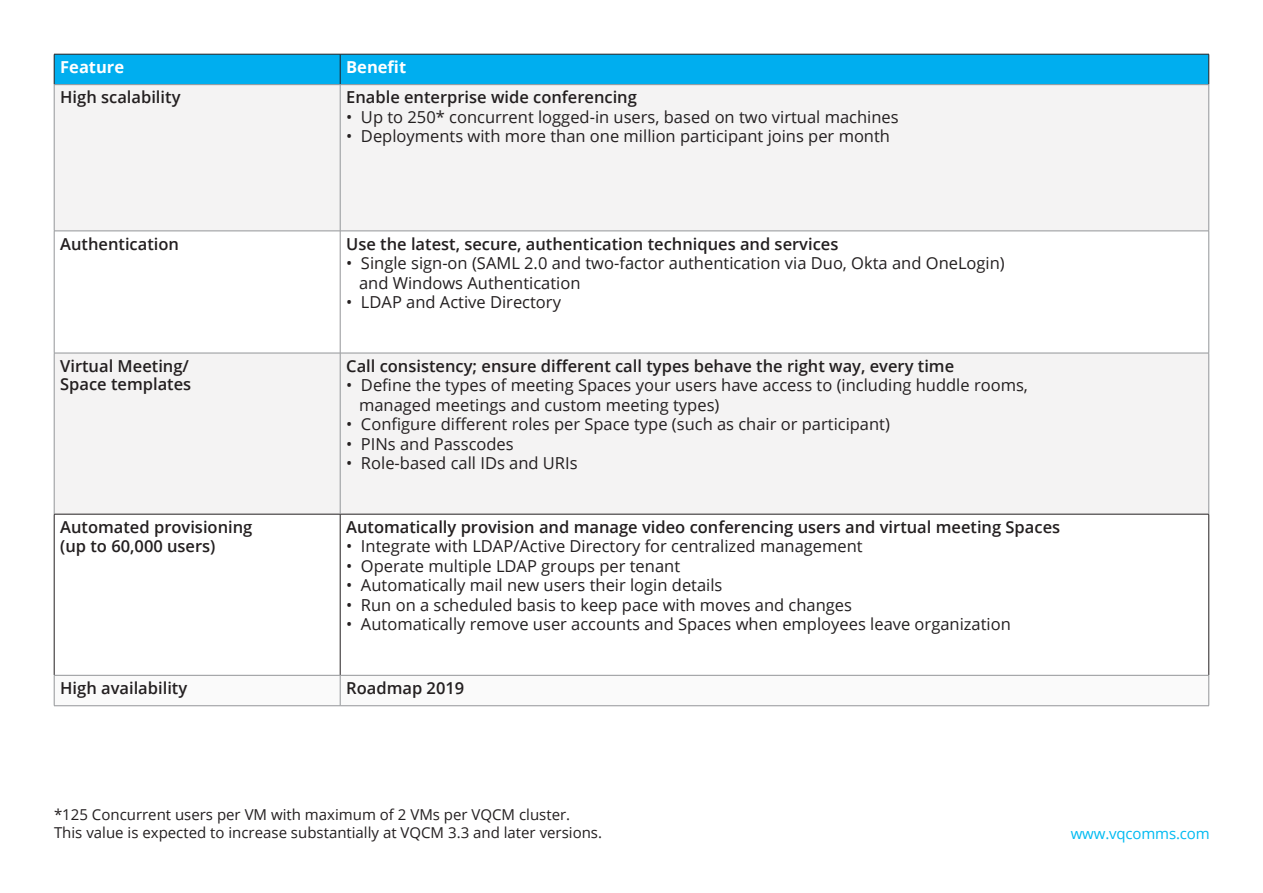
<style>
.page{position:relative;width:1263px;height:893px;background:#fff}
.page>*{position:absolute;margin:0;border:0;box-sizing:border-box;transform-origin:0 0}
.t1{font:16.5px/19.5px "Open Sans";color:#231f20}
.t2{font:600 16.5px/18px "Open Sans";color:#231f20}
.t3{font:700 16.5px "Open Sans";color:#fff}
.t4{font:15px/18px "Open Sans";color:#231f20}
.t5{font:15px "Open Sans";letter-spacing:-.01em;color:#00baf1}
</style>
<div class="page">
<div style="left:55px;top:55px;width:1153px;height:29px;background:#00aeef"></div>
<svg style="left:55px;top:85px;width:1153px;height:429px;fill:#f4f3f3"></svg>
<hr style="left:54px;top:514px;width:286px;height:1px;background:#231f20">
<hr style="left:54px;top:514px;width:1px;height:161px;background:#231f20">
<hr style="left:340px;top:514px;width:869px;height:1px;background:#231f20">
<hr style="left:340px;top:514px;width:1px;height:161px;background:#231f20">
<hr style="left:1208px;top:514px;width:1px;height:161px;background:#231f20">
<hr style="left:54px;top:54px;width:286px;height:1px;background:#231f20">
<hr style="left:54px;top:54px;width:1px;height:30px;background:#231f20">
<hr style="left:340px;top:54px;width:869px;height:1px;background:#231f20">
<hr style="left:340px;top:54px;width:1px;height:30px;background:#231f20">
<hr style="left:1208px;top:54px;width:1px;height:30px;background:#231f20">
<hr style="left:54px;top:84px;width:286px;height:1px;background:#939598">
<hr style="left:54px;top:85px;width:1px;height:146px;background:#939598">
<hr style="left:340px;top:84px;width:869px;height:1px;background:#939598">
<hr style="left:340px;top:85px;width:1px;height:146px;background:#939598">
<hr style="left:1208px;top:85px;width:1px;height:146px;background:#939598">
<hr style="left:54px;top:231px;width:286px;height:1px;background:#939598">
<hr style="left:54px;top:231px;width:1px;height:122px;background:#939598">
<hr style="left:340px;top:231px;width:869px;height:1px;background:#939598">
<hr style="left:340px;top:231px;width:1px;height:122px;background:#939598">
<hr style="left:1208px;top:231px;width:1px;height:122px;background:#939598">
<hr style="left:54px;top:353px;width:286px;height:1px;background:#939598">
<hr style="left:54px;top:353px;width:1px;height:161px;background:#939598">
<hr style="left:340px;top:353px;width:869px;height:1px;background:#939598">
<hr style="left:340px;top:353px;width:1px;height:161px;background:#939598">
<hr style="left:1208px;top:353px;width:1px;height:161px;background:#939598">
<hr style="left:54px;top:675px;width:286px;height:1px;background:#939598">
<hr style="left:54px;top:675px;width:1px;height:31px;background:#939598">
<hr style="left:340px;top:675px;width:869px;height:1px;background:#939598">
<hr style="left:340px;top:675px;width:1px;height:31px;background:#939598">
<hr style="left:1208px;top:675px;width:1px;height:31px;background:#939598">
<hr style="left:54px;top:705px;width:286px;height:1px;background:#939598">
<hr style="left:340px;top:705px;width:869px;height:1px;background:#939598">
<p class="t3" style="left:60px;top:55px;width:66px">Feature</p>
<p class="t3" style="left:346px;top:55px;width:62px">Benefit</p>
<p class="t2" style="left:60px;top:88px;width:122px">High scalability</p>
<p class="t2" style="left:346px;top:88px;width:292px">Enable enterprise wide conferencing</p>
<p class="t1" style="left:346px;top:107px;width:554px">• Up to 250* concurrent logged-in users, based on two virtual machines</p>
<p class="t1" style="left:346px;top:126px;width:545px">• Deployments with more than one million participant joins per month</p>
<p class="t2" style="left:60px;top:234px;width:120px">Authentication</p>
<p class="t2" style="left:346px;top:234px;width:494px">Use the latest, secure, authentication techniques and services</p>
<p class="t1" style="left:359px;top:253px;width:647px;text-indent:-13px">• Single sign-on (SAML 2.0 and two-factor authentication via Duo, Okta and OneLogin) and Windows Authentication</p>
<p class="t1" style="left:346px;top:292px;width:216px">• LDAP and Active Directory</p>
<p class="t2" style="left:60px;top:356px;width:133px">Virtual Meeting/<br>Space templates</p>
<p class="t2" style="left:346px;top:356px;width:609px">Call consistency; ensure different call types behave the right way, every time</p>
<p class="t1" style="left:359px;top:375px;width:670px;text-indent:-13px">• Define the types of meeting Spaces your users have access to (including huddle rooms, managed meetings and custom meeting types)</p>
<p class="t1" style="left:346px;top:414px;width:545px">• Configure different roles per Space type (such as chair or participant)</p>
<p class="t1" style="left:346px;top:433px;width:169px">• PINs and Passcodes</p>
<p class="t1" style="left:346px;top:453px;width:233px">• Role-based call IDs and URIs</p>
<p class="t2" style="left:60px;top:517px;width:194px;line-height:19.5px">Automated provisioning (up to 60,000 users)</p>
<p class="t2" style="left:346px;top:517px;width:715px">Automatically provision and manage video conferencing users and virtual meeting Spaces</p>
<p class="t1" style="left:346px;top:536px;width:518px">• Integrate with LDAP/Active Directory for centralized management</p>
<p class="t1" style="left:346px;top:556px;width:335px">• Operate multiple LDAP groups per tenant</p>
<p class="t1" style="left:346px;top:575px;width:378px">• Automatically mail new users their login details</p>
<p class="t1" style="left:346px;top:595px;width:507px">• Run on a scheduled basis to keep pace with moves and changes</p>
<p class="t1" style="left:346px;top:614px;width:666px">• Automatically remove user accounts and Spaces when employees leave organization</p>
<p class="t2" style="left:60px;top:679px;width:129px">High availability</p>
<p class="t2" style="left:346px;top:679px;width:120px">Roadmap 2019</p>
<p class="t4" style="left:54px;top:806px;width:550px">*125 Concurrent users per VM with maximum of 2 VMs per VQCM cluster.<br>This value is expected to increase substantially at VQCM 3.3 and later versions.</p>
<p class="t5" style="left:1071px;top:823px;width:141px">www.vqcomms.com</p>
</div>
